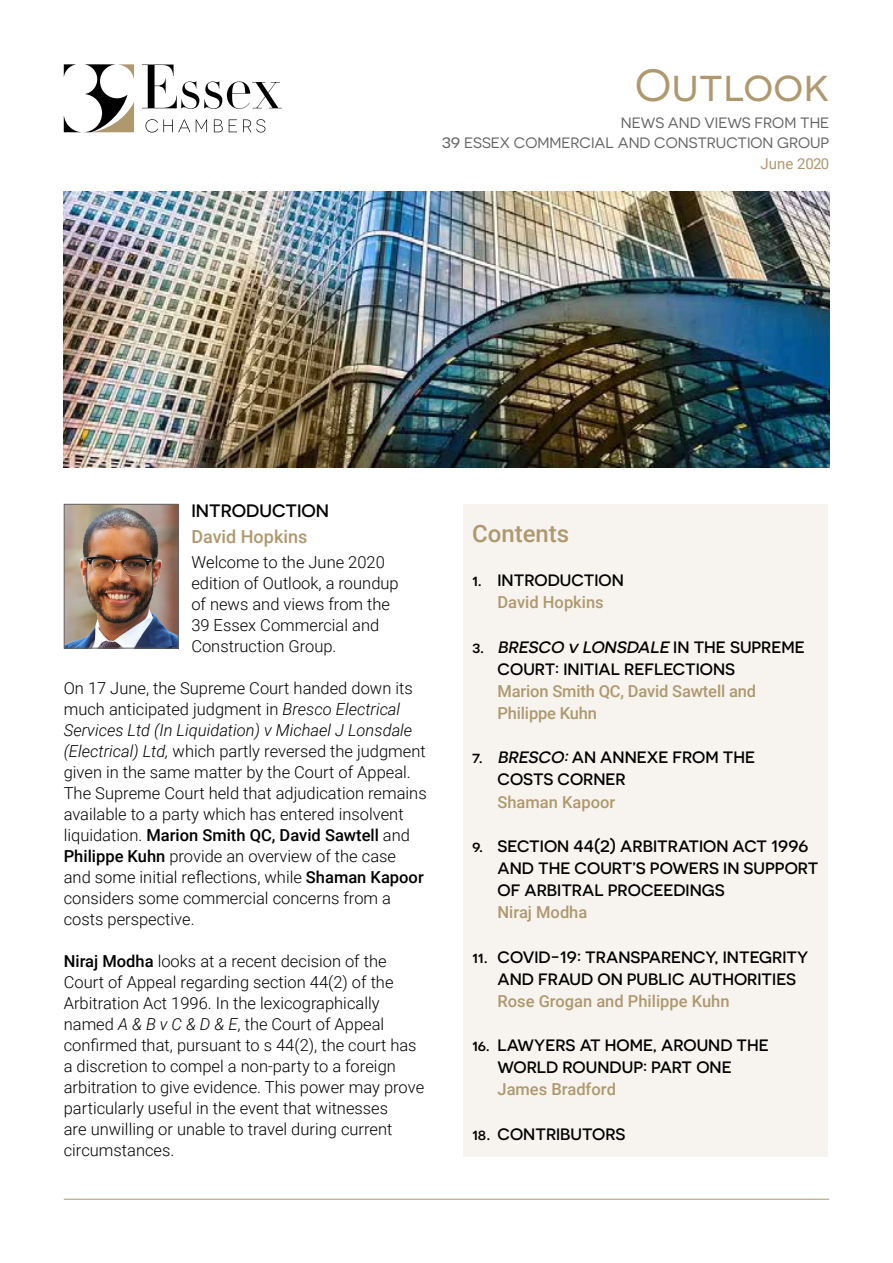
<style>
.page{position:relative;width:893px;height:1263px;background:#fff}
.page>*{position:absolute;margin:0;border:0;box-sizing:border-box;transform-origin:0 0}
.t1{font:45px "Novecentosanswide";color:#af986d}
.t2{font:500 24px "Roboto";color:#af986d}
.t3{font:500 18px "Novecentosanswide";color:#000}
.t4{font:500 18px "Roboto";color:#af986d}
.t5{font:300 16.5px/21px "Roboto";color:#000}
.t6{font:500 16.5px/22.2px "Novecentosanswide";color:#000}
.t7{font:500 16.5px/22.2px "Roboto";color:#af986d}
.t8{font:15px/19.5px "Novecentosanswide";color:#646363;text-align:right}
.t9{font:15px "Roboto";color:#af986d}
.s1{font-size:18.75px}
.s2{font-style:italic}
.s3{font-weight:500}
</style>
<div class="page">
<svg style="left:64px;top:64px;width:70px;height:68px"></svg>
<svg style="left:146px;top:119px;width:119px;height:14px"></svg>
<svg style="left:142px;top:65px;width:140px;height:44px"></svg>
<img style="left:64px;top:191px;width:765px;height:277px">
<div style="left:463px;top:504px;width:365px;height:653px;background:#f7f4f0"></div>
<img style="left:66px;top:506px;width:111px;height:140px">
<div style="left:64px;top:504px;width:115px;height:144px;border:1px solid #646363"></div>
<hr style="left:64px;top:1199px;width:765px;height:1px;background:#af986d">
<h1 class="t1" style="left:635px;top:59px;width:195px">Outlook</h1>
<p class="t8" style="left:442px;top:113px;width:389px">NEWS AND VIEWS FROM THE<br><span class="s1">39</span> ESSEX COMMERCIAL AND CONSTRUCTION GROUP</p>
<p class="t9" style="left:760px;top:153px;width:70px">June 2020</p>
<p class="t3" style="left:191px;top:500px;width:139px">INTRODUCTION</p>
<p class="t4" style="left:191px;top:524px;width:117px">David Hopkins</p>
<p class="t5" style="left:191px;top:551px;width:209px">Welcome to the June 2020 edition of Outlook, a roundup of news and views from the<br>39 Essex Commercial and<br>Construction Group.</p>
<p class="t5" style="left:64px;top:677px;width:364px">On 17 June, the Supreme Court handed down its much anticipated judgment in <span class="s2">Bresco Electrical Services Ltd (In Liquidation) v Michael J Lonsdale (Electrical) Ltd,</span> which partly reversed the judgment given in the same matter by the Court of Appeal.<br>The Supreme Court held that adjudication remains available to a party which has entered insolvent liquidation. <span class="s3">Marion Smith QC, David Sawtell</span> and <span class="s3">Philippe Kuhn</span> provide an overview of the case and some initial reflections, while <span class="s3">Shaman Kapoor </span>considers some commercial concerns from a costs perspective.</p>
<p class="t5" style="left:64px;top:950px;width:362px"><span class="s3">Niraj Modha</span> looks at a recent decision of the Court of Appeal regarding section 44(2) of the Arbitration Act 1996. In the lexicographically named <span class="s2">A &amp; B v C &amp; D &amp; E</span>, the Court of Appeal confirmed that, pursuant to s 44(2), the court has a discretion to compel a non-party to a foreign arbitration to give evidence. This power may prove particularly useful in the event that witnesses<br>are unwilling or unable to travel during current circumstances.</p>
<h2 class="t2" style="left:472px;top:516px;width:99px">Contents</h2>
<p class="t6" style="left:472px;top:569px;width:153px">1. INTRODUCTION</p>
<p class="t7" style="left:497px;top:591px;width:108px">David Hopkins</p>
<p class="t6" style="left:497px;top:635px;width:309px;text-indent:-26px">3 . <span class="s2">BRESCO v LONSDALE</span> I N T H E S U P R E M E<br>COURT: INITIAL REFLECTIONS</p>
<p class="t7" style="left:497px;top:679px;width:260px">Marion Smith QC, David Sawtell and<br>Philippe Kuhn</p>
<p class="t6" style="left:497px;top:746px;width:259px;text-indent:-26px">7. <span class="s2">BRESCO:</span>AN ANNEXE FROM THE<br>COSTS CORNER</p>
<p class="t7" style="left:497px;top:790px;width:119px">Shaman Kapoor</p>
<p class="t6" style="left:497px;top:835px;width:322px;text-indent:-26px">9. SECTION 44(2) ARBITRATION ACT 1996<br>AND THE COURT’S POWERS IN SUPPORT<br>OF ARBITRAL PROCEEDINGS</p>
<p class="t7" style="left:497px;top:901px;width:91px">Niraj Modha</p>
<p class="t6" style="left:497px;top:945px;width:312px;text-indent:-26px">11. COVID-19: TRANSPARENCY, INTEGRITY<br>AND FRAUD ON PUBLIC AUTHORITIES</p>
<p class="t7" style="left:497px;top:989px;width:234px">Rose Grogan and Philippe Kuhn</p>
<p class="t6" style="left:497px;top:1034px;width:273px;text-indent:-26px">16. LAWYERS AT HOME, AROUND THE<br>WORLD ROUNDUP: PART ONE</p>
<p class="t7" style="left:497px;top:1078px;width:120px">James Bradford</p>
<p class="t6" style="left:472px;top:1122px;width:155px">18. CONTRIBUTORS</p>
</div>
